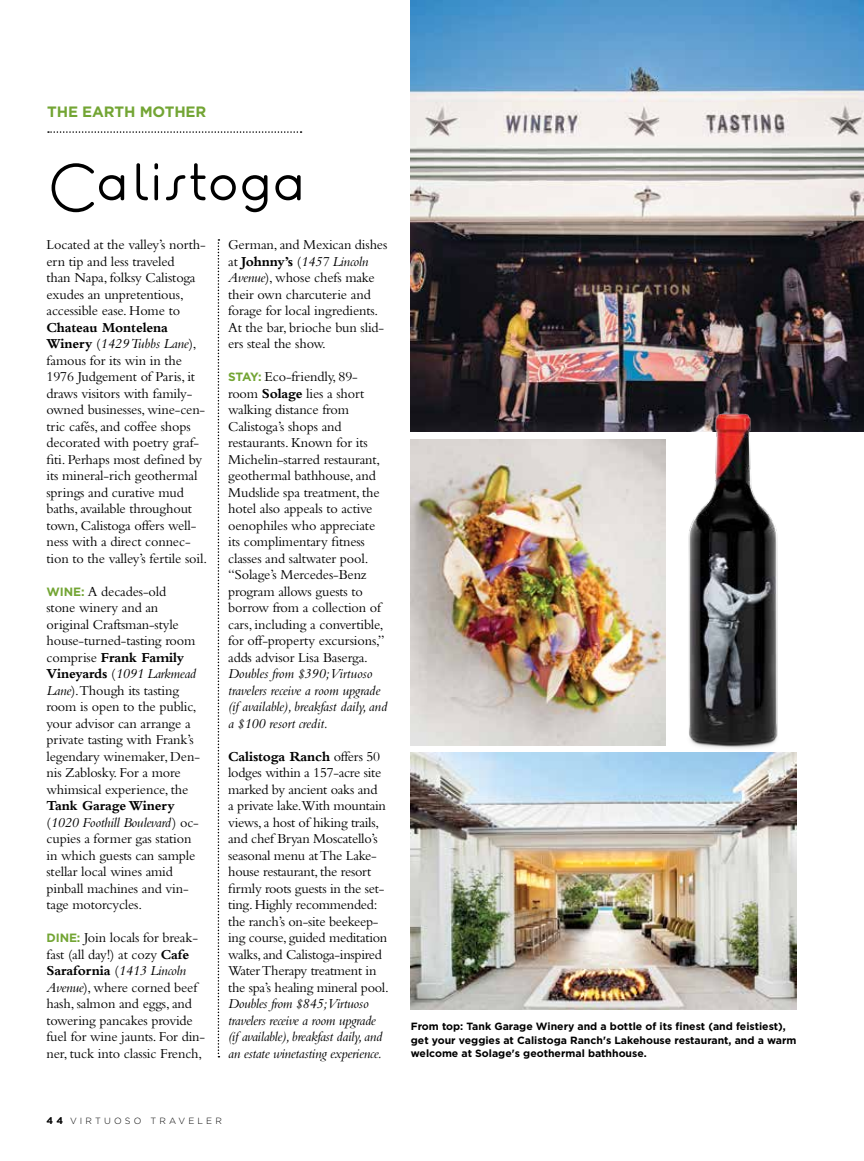
<style>
.page{position:relative;width:864px;height:1161px;background:#fff}
.page>*{position:absolute;margin:0;border:0;box-sizing:border-box;transform-origin:0 0}
.t1{font:72px "Estilo Script";letter-spacing:-.03em;color:#000}
.t2{font:700 15px "Gotham";letter-spacing:-.01em;color:#73a534}
.t3{font:14.25px/16.5px "Bembo";letter-spacing:-.01em;color:#000}
.t4{font:italic 14.25px/16.5px "Bembo";letter-spacing:-.02em;color:#000}
.t5{font:700 10.5px/13.5px "Gotham";color:#000}
.t6{font:300 9px "Gotham";letter-spacing:.35em;color:#000}
.s1{font-weight:700}
.s2{font-style:italic}
.s3{font-family:"Gotham";font-weight:700;font-size:12px;color:#73a534}
.s4{font-weight:700;font-size:9.75px}
</style>
<div class="page">
<svg style="left:48px;top:131px;width:254px;height:2px"></svg>
<svg style="left:218px;top:239px;width:1px;height:819px"></svg>
<img style="left:411px;top:440px;width:246px;height:306px">
<img style="left:411px;top:753px;width:385px;height:257px">
<img style="left:411px;top:0;width:453px;height:432px">
<img style="left:657px;top:386px;width:155px;height:391px">
<p class="t2" style="left:47px;top:103px;width:161px">THE EARTH MOTHER</p>
<h1 class="t1" style="left:47px;top:145px;width:262px">Calistoga</h1>
<p class="t3" style="left:46px;top:236px;width:161px">Located at the valley’s north&shy;ern tip and less traveled<br>than Napa, folksy Calistoga exudes an unpretentious, accessible ease. Home to</p>
<p class="t3" style="left:46px;top:319px;width:162px"><span class="s1">Chateau Montelena<br>Winery</span> (<span class="s2">1429 Tubbs Lane</span>), famous for its win in the<br>1976 Judgement of Paris, it draws visitors with family&shy;owned businesses, wine-cen&shy;tric cafés, and coffee shops decorated with poetry graf&shy;fiti. Perhaps most defined by its mineral-rich geothermal springs and curative mud baths, available throughout town, Calistoga offers well&shy;ness with a direct connec&shy;tion to the valley’s fertile soil.</p>
<p class="t3" style="left:46px;top:583px;width:155px"><span class="s3">WINE:</span> A decades-old<br>stone winery and an original Craftsman-style house-turned-tasting room comprise <span class="s1">Frank Family<br>Vineyards</span> (<span class="s2">1091 Larkmead<br>Lane</span>).Though its tasting room is open to the public, your advisor can arrange a private tasting with Frank’s legendary winemaker, Den&shy;nis Zablosky. For a more whimsical experience, the</p>
<p class="t3" style="left:46px;top:797px;width:154px"><span class="s1">Tank Garage Winery </span>(<span class="s2">1020 Foothill Boulevard</span>) oc&shy;cupies a former gas station in which guests can sample stellar local wines amid pinball machines and vin&shy;tage motorcycles.</p>
<p class="t3" style="left:46px;top:929px;width:160px"><span class="s3">DINE:</span> Join locals for break&shy;fast (all day!) at cozy <span class="s1">Cafe<br>Sarafornia</span> (<span class="s2">1413 Lincoln<br>Avenue</span>), where corned beef hash, salmon and eggs, and towering pancakes provide fuel for wine jaunts. For din&shy;ner, tuck into classic French,</p>
<p class="t3" style="left:228px;top:236px;width:161px">German, and Mexican dishes at <span class="s1">Johnny’s</span> (<span class="s2">1457 Lincoln<br>Avenue</span>), whose chefs make their own charcuterie and forage for local ingredients.<br>At the bar, brioche bun slid&shy;ers steal the show.</p>
<p class="t3" style="left:228px;top:368px;width:158px"><span class="s3">STAY:</span> Eco-friendly, 89- room <span class="s1">Solage</span> lies a short walking distance from<br>Calistoga’s shops and restaurants. Known for its<br>Michelin-starred restaurant, geothermal bathhouse, and<br>Mudslide spa treatment, the hotel also appeals to active oenophiles who appreciate its complimentary fitness classes and saltwater pool. “Solage’s Mercedes-Benz program allows guests to borrow from a collection of cars, including a convertible, for off-property excursions,” adds advisor Lisa Baserga.</p>
<p class="t4" style="left:228px;top:665px;width:161px">Doubles from $390;Virtuoso travelers receive a room upgrade (if available), breakfast daily, and a $100 resort credit.</p>
<p class="t3" style="left:228px;top:748px;width:162px"><span class="s1">Calistoga Ranch</span> offers 50 lodges within a 157-acre site marked by ancient oaks and<br>a private lake.With mountain views, a host of hiking trails, and chef Bryan Moscatello’s seasonal menu at The Lake&shy;house restaurant, the resort firmly roots guests in the set&shy;ting. Highly recommended: the ranch’s on-site beekeep&shy;ing course, guided meditation walks, and Calistoga-inspired<br>Water Therapy treatment in the spa’s healing mineral pool.</p>
<p class="t4" style="left:228px;top:995px;width:156px">Doubles from $845;Virtuoso travelers receive a room upgrade (if available), breakfast daily, and an estate winetasting experience.</p>
<p class="t6" style="left:46px;top:1115px;width:177px"><span class="s4">44</span> VIRTUOSO TRAVELER</p>
<p class="t5" style="left:411px;top:1020px;width:387px">From top: Tank Garage Winery and a bottle of its finest (and feistiest), get your veggies at Calistoga Ranch's Lakehouse restaurant, and a warm welcome at Solage's geothermal bathhouse.</p>
</div>
